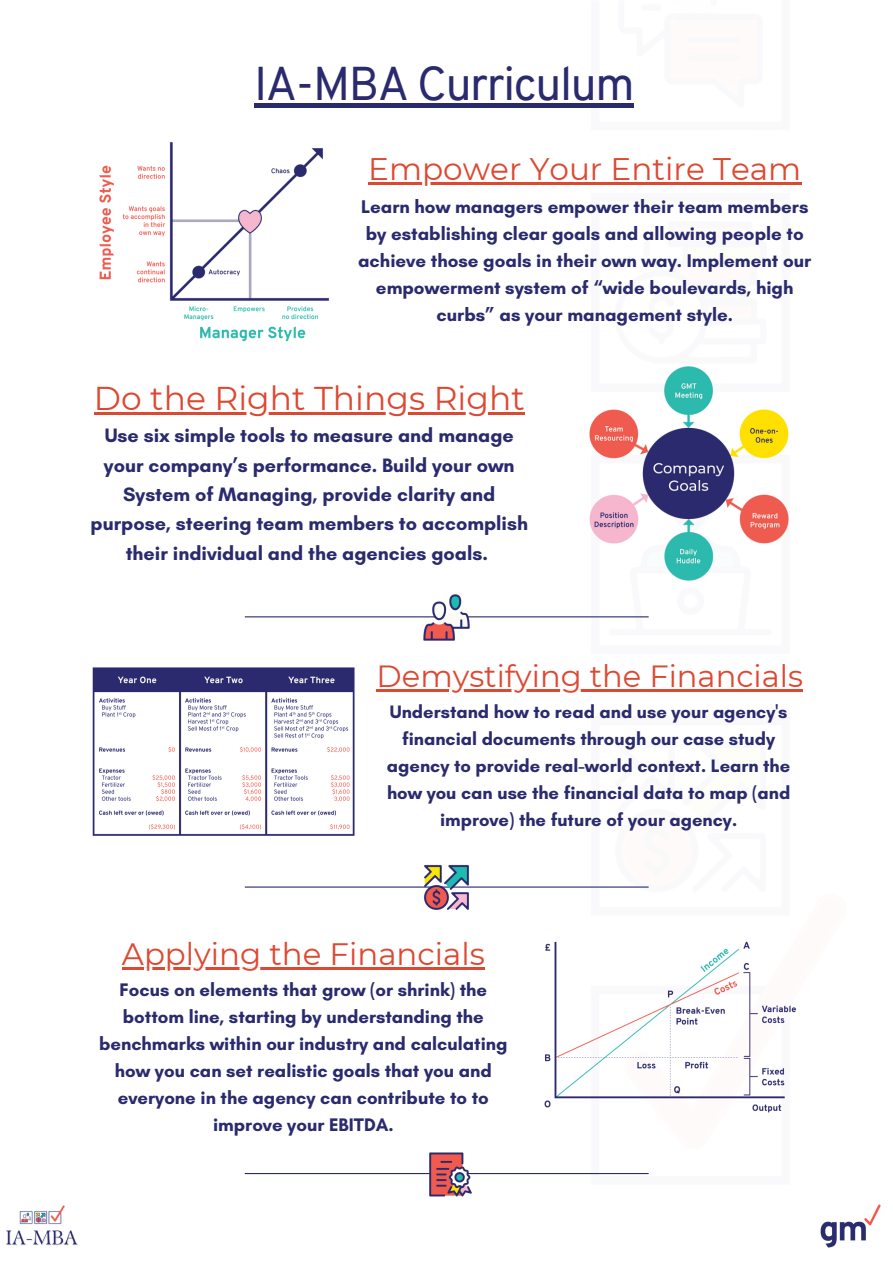
<style>
.page{position:relative;width:893px;height:1264px;background:#fff}
.page>*{position:absolute;margin:0;border:0;box-sizing:border-box;transform-origin:0 0}
.t1{font:46.2px "Overpass";letter-spacing:-.03em;color:#2a2a6e}
.t2{font:32.85px "Montserrat";color:#dd4831}
.t3{font:31.2px "Montserrat";color:#dd4831}
.t4{font:30.9px "Montserrat";color:#dd4831}
.t5{font:30.6px "Montserrat";color:#dd4831}
.t6{font:700 19.8px/29.2px "Glacial Indifference";color:#2a2a6e;text-align:center}
.t7{font:700 18.75px/27px "Glacial Indifference";color:#2a2a6e;text-align:center}
.t8{font:700 18.45px/27px "Glacial Indifference";color:#2a2a6e;text-align:center}
.t9{font:700 18.3px/27px "Glacial Indifference";color:#2a2a6e;text-align:center}
</style>
<div class="page">
<img style="left:99px;top:142px;width:230px;height:200px">
<img style="left:589px;top:366px;width:200px;height:215px">
<img style="left:544px;top:941px;width:252px;height:172px">
<hr style="left:245px;top:616px;width:403px;height:1px;background:#2a2a6e">
<img style="left:411px;top:594px;width:70px;height:47px">
<hr style="left:245px;top:1172px;width:403px;height:2px;background:#2a2a6e">
<img style="left:421px;top:1152px;width:59px;height:45px">
<hr style="left:245px;top:886px;width:403px;height:1px;background:#2a2a6e">
<img style="left:411px;top:865px;width:70px;height:45px">
<img style="left:92px;top:667px;width:263px;height:169px">
<hr style="left:94px;top:412px;width:430px;height:3px;background:#dd4831">
<hr style="left:376px;top:689px;width:427px;height:3px;background:#dd4831">
<hr style="left:368px;top:182px;width:433px;height:2px;background:#dd4831">
<hr style="left:122px;top:967px;width:199px;height:3px;background:#dd4831">
<hr style="left:321px;top:967px;width:164px;height:3px;background:#dd4831">
<div style="left:254px;top:103px;width:379px;height:5px;background:#2a2a6e"></div>
<img style="left:820px;top:1204px;width:61px;height:44px">
<img style="left:6px;top:1205px;width:72px;height:40px">
<h2 class="t1" style="left:254px;top:65px;width:382px">IA-MBA Curriculum</h2>
<p class="t3" style="left:368px;top:150px;width:434px">Empower Your Entire Team</p>
<h2 class="t7" style="left:358px;top:193px;width:454px">Learn how managers empower their team members by establishing clear goals and allowing people to achieve those goals in their own way. Implement our empowerment system of “wide boulevards, high curbs” as your management style.</h2>
<h2 class="t2" style="left:94px;top:378px;width:432px">Do the Right Things Right</h2>
<p class="t6" style="left:90px;top:421px;width:439px">Use six simple tools to measure and manage your company’s performance. Build your own System of Managing, provide clarity and purpose, steering team members to accomplish their individual and the agencies goals.</p>
<p class="t5" style="left:376px;top:657px;width:428px">Demystifying the Financials</p>
<p class="t9" style="left:387px;top:698px;width:405px">Understand how to read and use your agency's financial documents through our case study agency to provide real-world context. Learn the how you can use the financial data to map (and improve) the future of your agency.</p>
<p class="t4" style="left:122px;top:935px;width:364px">Applying the Financials</p>
<p class="t8" style="left:99px;top:976px;width:410px">Focus on elements that grow (or shrink) the bottom line, starting by understanding the benchmarks within our industry and calculating how you can set realistic goals that you and everyone in the agency can contribute to to improve your EBITDA.</p>
</div>
